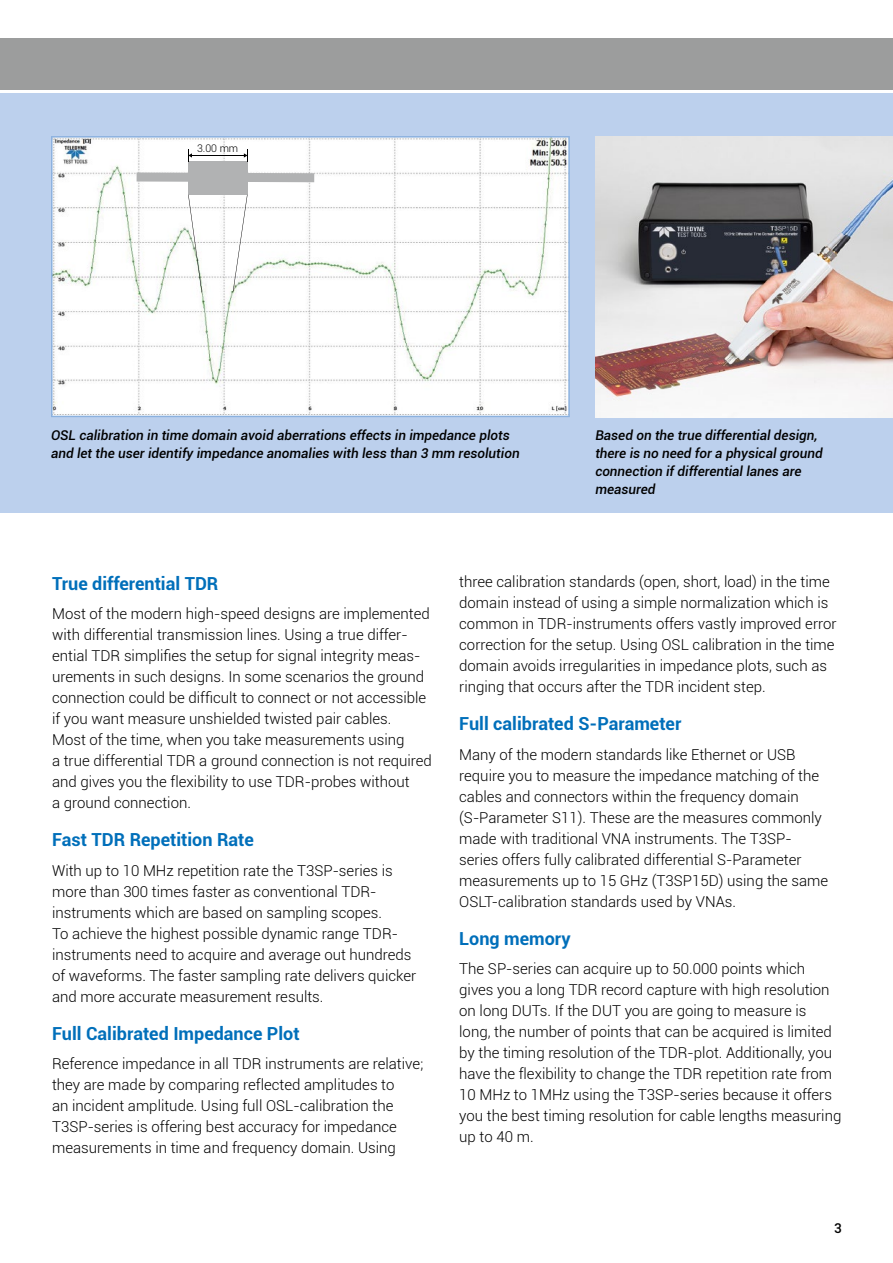
<style>
.page{position:relative;width:893px;height:1263px;background:#fff}
.page>*{position:absolute;margin:0;border:0;box-sizing:border-box;transform-origin:0 0}
.t1{font:700 18px "Roboto";color:#006fba}
.t2{font:300 15px/21px "Roboto";color:#000}
.t3{font:italic 500 13.5px/18px "Roboto";color:#000}
.t4{font:500 13.5px "Roboto";color:#000}
.t5{font:300 10.5px "Roboto";color:#000}
</style>
<div class="page">
<div style="left:0;top:94px;width:893px;height:419px;background:#bcd0ed"></div>
<img style="left:595px;top:136px;width:298px;height:281px">
<svg style="left:51px;top:136px;width:519px;height:281px;background:#f7f9f9"></svg>
<div style="left:0;top:38px;width:893px;height:51px;background:#9c9d9d"></div>
<svg style="left:137px;top:172px;width:177px;height:10px"></svg>
<div style="left:188px;top:162px;width:60px;height:33px;background:#b1b2b3"></div>
<hr style="left:191px;top:155px;width:54px;height:1px;background:#000">
<svg style="left:188px;top:149px;width:4px;height:13px"></svg>
<svg style="left:244px;top:149px;width:4px;height:13px"></svg>
<svg style="left:188px;top:195px;width:14px;height:97px"></svg>
<svg style="left:233px;top:195px;width:14px;height:97px"></svg>
<p class="t5" style="left:197px;top:141px;width:43px">3.00 mm</p>
<p class="t3" style="left:51px;top:426px;width:470px">OSL calibration in time domain avoid aberrations effects in impedance plots and let the user identify impedance anomalies with less than 3 mm resolution</p>
<p class="t3" style="left:595px;top:426px;width:229px">Based on the true differential design, there is no need for a physical ground connection if differential lanes are measured</p>
<p class="t1" style="left:52px;top:570px;width:168px">True differential TDR</p>
<p class="t2" style="left:52px;top:603px;width:381px">Most of the modern high-speed designs are implemented with differential transmission lines. Using a true differ&shy;ential TDR simplifies the setup for signal integrity meas&shy;urements in such designs. In some scenarios the ground connection could be difficult to connect or not accessible if you want measure unshielded twisted pair cables.<br>Most of the time, when you take measurements using<br>a true differential TDR a ground connection is not required and gives you the flexibility to use TDR-probes without<br>a ground connection.</p>
<p class="t1" style="left:52px;top:827px;width:203px">Fast TDR Repetition Rate</p>
<p class="t2" style="left:52px;top:859px;width:366px">With up to 10 MHz repetition rate the T3SP-series is more than 300 times faster as conventional TDR&shy;instruments which are based on sampling scopes.<br>To achieve the highest possible dynamic range TDR&shy;instruments need to acquire and average out hundreds of waveforms. The faster sampling rate delivers quicker and more accurate measurement results.</p>
<p class="t1" style="left:52px;top:1020px;width:249px">Full Calibrated Impedance Plot</p>
<p class="t2" style="left:52px;top:1053px;width:373px">Reference impedance in all TDR instruments are relative; they are made by comparing reflected amplitudes to<br>an incident amplitude. Using full OSL-calibration the T3SP-series is offering best accuracy for impedance measurements in time and frequency domain. Using</p>
<p class="t2" style="left:459px;top:571px;width:379px">three calibration standards (open, short, load) in the time domain instead of using a simple normalization which is common in TDR-instruments offers vastly improved error correction for the setup. Using OSL calibration in the time domain avoids irregularities in impedance plots, such as ringing that occurs after the TDR incident step.</p>
<p class="t1" style="left:459px;top:711px;width:224px">Full calibrated S-Parameter</p>
<p class="t2" style="left:459px;top:743px;width:370px">Many of the modern standards like Ethernet or USB require you to measure the impedance matching of the cables and connectors within the frequency domain (S-Parameter S11). These are the measures commonly made with traditional VNA instruments. The T3SP&shy;series offers fully calibrated differential S-Parameter measurements up to 15 GHz (T3SP15D) using the same OSLT-calibration standards used by VNAs.</p>
<p class="t1" style="left:459px;top:926px;width:113px">Long memory</p>
<p class="t2" style="left:459px;top:958px;width:384px">The SP-series can acquire up to 50.000 points which gives you a long TDR record capture with high resolution on long DUTs. If the DUT you are going to measure is long, the number of points that can be acquired is limited by the timing resolution of the TDR-plot. Additionally, you have the flexibility to change the TDR repetition rate from 10 MHz to 1MHz using the T3SP-series because it offers you the best timing resolution for cable lengths measuring up to 40 m.</p>
<p class="t4" style="left:834px;top:1219px;width:9px">3</p>
</div>
